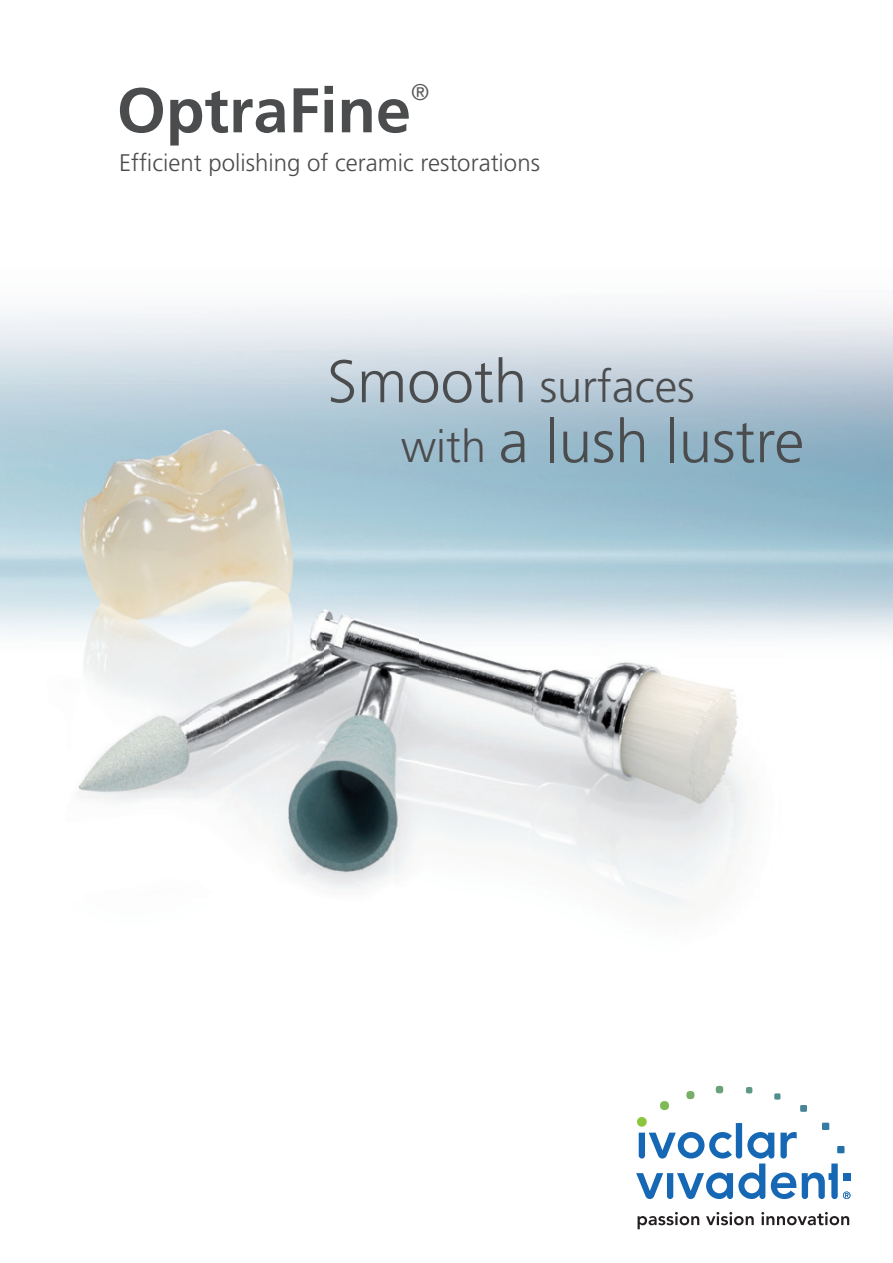
<style>
.page{position:relative;width:893px;height:1263px;background:#fff}
.page>*{position:absolute;margin:0;border:0;box-sizing:border-box;transform-origin:0 0}
.t1{font:700 63px "Frutiger";color:#4b4c4d}
.t2{font:300 60px "Frutiger";color:#4b4c4d}
.t3{font:300 45px "Frutiger";color:#4b4c4d}
.t4{font:300 24px "Frutiger";color:#4b4c4d}
.t5{font:300 22.8px "Frutiger";color:#57585a}
.s1{font-size:60px}
.s2{font-size:45px}
</style>
<div class="page">
<svg style="left:636px;top:1086px;width:214px;height:113px"></svg>
<svg style="left:638px;top:1212px;width:61px;height:17px"></svg>
<svg style="left:706px;top:1212px;width:48px;height:13px"></svg>
<svg style="left:761px;top:1212px;width:88px;height:13px"></svg>
<img style="left:419px;top:405px;width:259px;height:265px">
<img style="left:413px;top:670px;width:265px;height:238px">
<img style="left:81px;top:797px;width:332px;height:92px">
<img style="left:41px;top:405px;width:378px;height:392px">
<h1 class="t1" style="left:117px;top:73px;width:296px">OptraFine</h1>
<p class="t5" style="left:411px;top:79px;width:20px">®</p>
<p class="t4" style="left:119px;top:149px;width:422px">Efficient polishing of ceramic restorations</p>
<h3 class="t3" style="left:327px;top:361px;width:369px"><span class="s1">Smooth</span> surfaces</h3>
<h2 class="t2" style="left:401px;top:408px;width:405px"><span class="s2">with</span> a lush lustre</h2>
</div>
